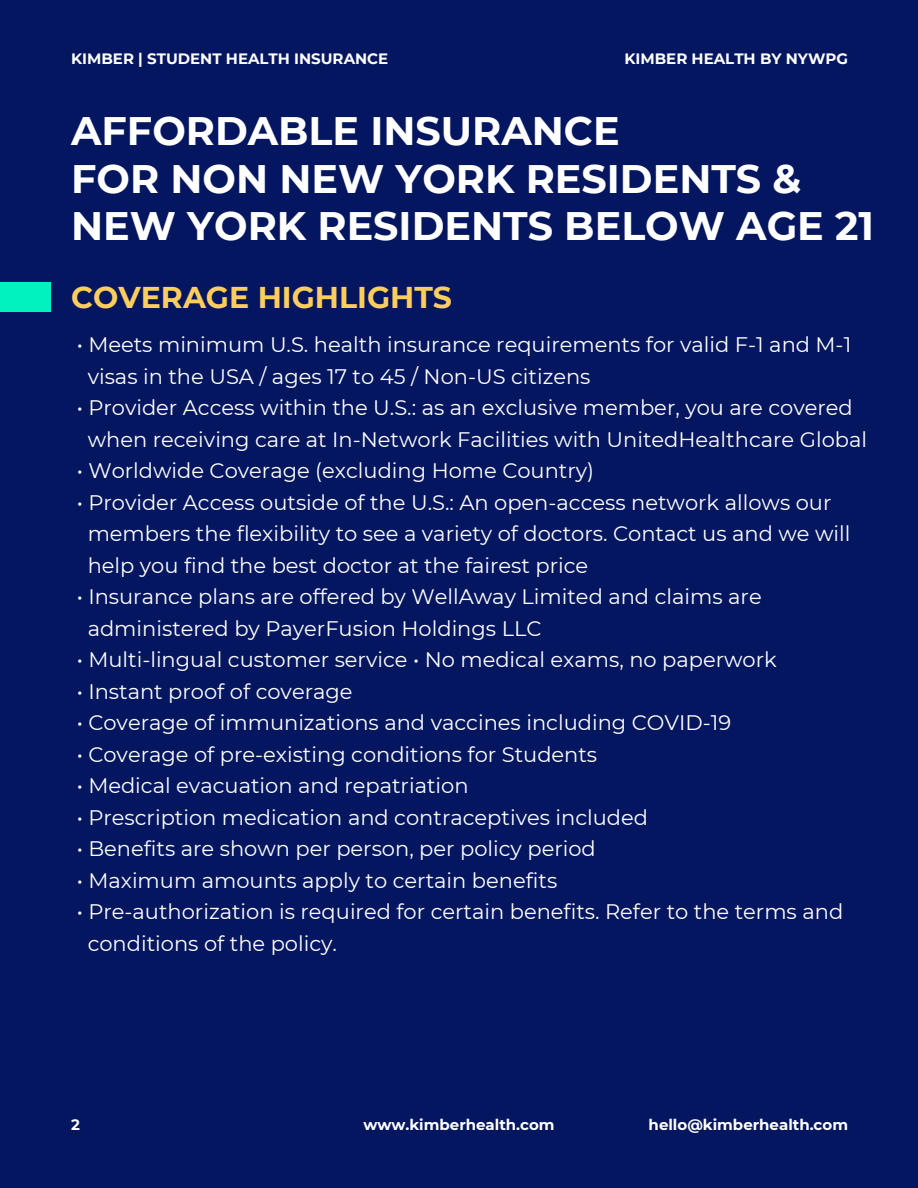
<style>
.page{position:relative;width:918px;height:1188px;background:#041660}
.page>*{position:absolute;margin:0;border:0;box-sizing:border-box;transform-origin:0 0}
.t1{font:700 39.75px/47.1px "Montserrat";color:#fff}
.t2{font:700 30px "Montserrat";color:#fdcd5e}
.t3{font:21px/31.5px "Montserrat";color:#fff}
.t4{font:700 15px "Montserrat";color:#fff}
</style>
<div class="page">
<div style="left:0;top:283px;width:51px;height:29px;background:#01f2bf"></div>
<p class="t4" style="left:71px;top:49px;width:319px">KIMBER | STUDENT HEALTH INSURANCE</p>
<p class="t4" style="left:625px;top:49px;width:225px">KIMBER HEALTH BY NYWPG</p>
<p class="t1" style="left:71px;top:108px;width:732px">AFFORDABLE INSURANCE<br>FOR NON NEW YORK RESIDENTS &amp;</p>
<p class="t1" style="left:71px;top:202px;width:804px">NEW YORK RESIDENTS BELOW AGE 21</p>
<h1 class="t2" style="left:71px;top:279px;width:382px">COVERAGE HIGHLIGHTS</h1>
<p class="t3" style="left:88px;top:329px;width:765px;text-indent:-11px">• Meets minimum U.S. health insurance requirements for valid F-1 and M-1 visas in the USA / ages 17 to 45 / Non-US citizens</p>
<p class="t3" style="left:88px;top:392px;width:781px;text-indent:-11px">• Provider Access within the U.S.: as an exclusive member, you are covered when receiving care at In-Network Facilities with UnitedHealthcare Global</p>
<p class="t3" style="left:77px;top:455px;width:519px">• Worldwide Coverage (excluding Home Country)</p>
<p class="t3" style="left:88px;top:487px;width:764px;text-indent:-11px">• Provider Access outside of the U.S.: An open-access network allows our members the flexibility to see a variety of doctors. Contact us and we will help you find the best doctor at the fairest price</p>
<p class="t3" style="left:88px;top:581px;width:676px;text-indent:-11px">• Insurance plans are offered by WellAway Limited and claims are administered by PayerFusion Holdings LLC</p>
<p class="t3" style="left:77px;top:644px;width:702px">• Multi-lingual customer service • No medical exams, no paperwork</p>
<p class="t3" style="left:77px;top:676px;width:277px">• Instant proof of coverage</p>
<p class="t3" style="left:77px;top:707px;width:656px">• Coverage of immunizations and vaccines including COVID-19</p>
<p class="t3" style="left:77px;top:739px;width:522px">• Coverage of pre-existing conditions for Students</p>
<p class="t3" style="left:77px;top:770px;width:393px">• Medical evacuation and repatriation</p>
<p class="t3" style="left:77px;top:802px;width:573px">• Prescription medication and contraceptives included</p>
<p class="t3" style="left:77px;top:833px;width:521px">• Benefits are shown per person, per policy period</p>
<p class="t3" style="left:77px;top:865px;width:482px">• Maximum amounts apply to certain benefits</p>
<p class="t3" style="left:77px;top:896px;width:768px">• Pre-authorization is required for certain benefits. Refer to the terms and</p>
<p class="t3" style="left:88px;top:928px;width:251px">conditions of the policy.</p>
<p class="t4" style="left:71px;top:1116px;width:10px">2</p>
<h3 class="t4" style="left:363px;top:1116px;width:193px">www.kimberhealth.com</h3>
<p class="t4" style="left:649px;top:1116px;width:201px">hello@kimberhealth.com</p>
</div>
